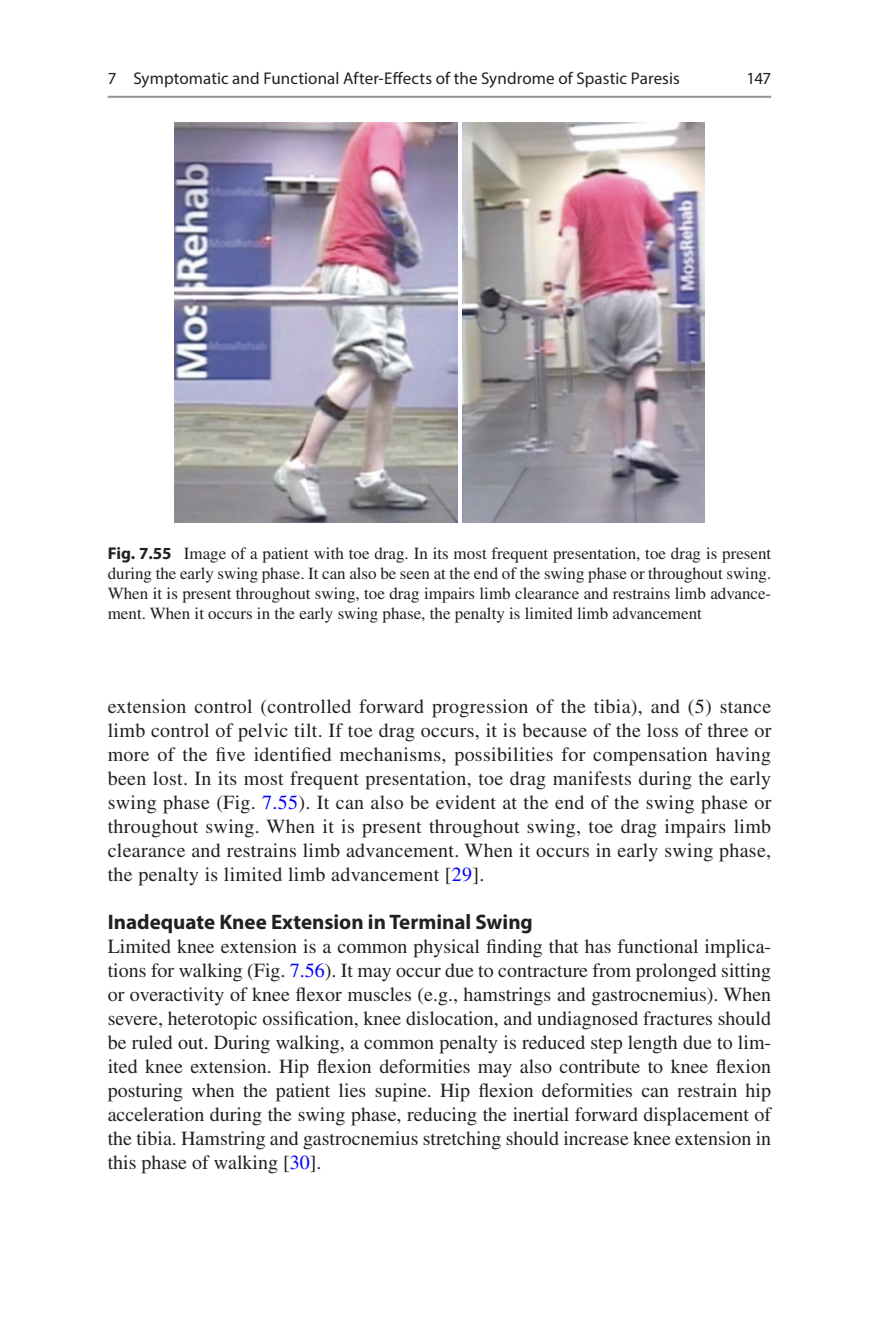
<style>
.page{position:relative;width:879px;height:1333px;background:#fff}
.page>*{position:absolute;margin:0;border:0;box-sizing:border-box;transform-origin:0 0}
._3_hd{font:700 21px "Myriad Pro";color:#231f20}
.Text_flush{font:20px/24px "Times LT Std";color:#231f20;text-align:justify}
.t1{font:17px/20px "Times LT Std";color:#231f20;text-align:justify}
.t2{font:17px "Myriad Pro";letter-spacing:.005em;color:#231f20}
.s1{font-family:"Myriad Pro";font-weight:700}
.s2{color:#00f}
</style>
<div class="page">
<img style="left:174px;top:122px;width:284px;height:400px">
<img style="left:462px;top:122px;width:242px;height:400px">
<hr style="left:108px;top:96px;width:663px;height:2px;background:#939598">
<p class="t2" style="left:108px;top:68px;width:573px">7 Symptomatic and Functional After-Effects of the Syndrome of Spastic Paresis</p>
<p class="t2" style="left:746px;top:68px;width:26px">147</p>
<p class="t1" style="left:108px;top:543px;width:665px"><span class="s1">Fig. 7.55</span> Image of a patient with toe drag. In its most frequent presentation, toe drag is present during the early swing phase. It can also be seen at the end of the swing phase or throughout swing.<br>When it is present throughout swing, toe drag impairs limb clearance and restrains limb advance&shy;ment. When it occurs in the early swing phase, the penalty is limited limb advancement</p>
<p class="Text_flush" style="left:108px;top:693px;width:665px">extension control (controlled forward progression of the tibia), and (5) stance limb control of pelvic tilt. If toe drag occurs, it is because of the loss of three or more of the five identified mechanisms, possibilities for compensation having been lost. In its most frequent presentation, toe drag manifests during the early swing phase (Fig. <span class="s2">7.55</span>). It can also be evident at the end of the swing phase or throughout swing. When it is present throughout swing, toe drag impairs limb clearance and restrains limb advancement. When it occurs in early swing phase, the penalty is limited limb advancement [<span class="s2">29</span>].</p>
<h4 class="_3_hd" style="left:108px;top:907px;width:427px">Inadequate Knee Extension in Terminal Swing</h4>
<p class="Text_flush" style="left:108px;top:933px;width:665px">Limited knee extension is a common physical finding that has functional implica&shy;tions for walking (Fig. <span class="s2">7.56</span>). It may occur due to contracture from prolonged sitting or overactivity of knee flexor muscles (e.g., hamstrings and gastrocnemius). When severe, heterotopic ossification, knee dislocation, and undiagnosed fractures should be ruled out. During walking, a common penalty is reduced step length due to lim&shy;ited knee extension. Hip flexion deformities may also contribute to knee flexion posturing when the patient lies supine. Hip flexion deformities can restrain hip acceleration during the swing phase, reducing the inertial forward displacement of the tibia. Hamstring and gastrocnemius stretching should increase knee extension in this phase of walking [<span class="s2">30</span>].</p>
</div>
